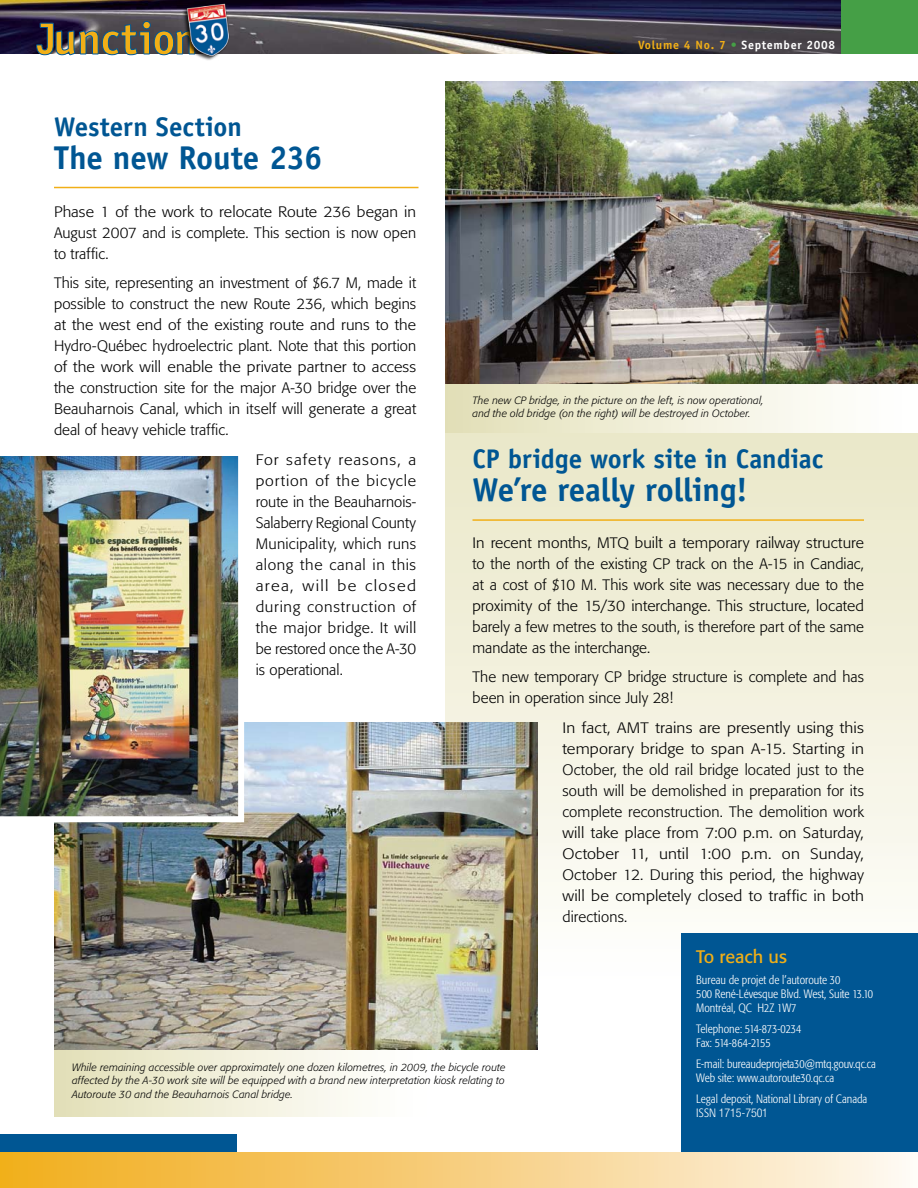
<style>
.page{position:relative;width:918px;height:1188px;background:#fff}
.page>*{position:absolute;margin:0;border:0;box-sizing:border-box;transform-origin:0 0}
.t1{font:700 33px "Officina Sans Std";letter-spacing:-.005em;color:#005693}
.t2{font:700 27px "Officina Sans Std";color:#005693}
.t3{font:18px "Formata";color:#f1af17}
.t4{font:300 15px/21px "Formata";letter-spacing:.005em;color:#000}
.t5{font:300 15px/21px "Formata";letter-spacing:.005em;color:#000;text-align:justify;scale:1.1 1}
.t6{font:300 15px/21px "Formata";letter-spacing:.005em;color:#000;text-align:justify;scale:1.05 1}
.t7{font:300 15px/21px "Formata";letter-spacing:.005em;color:#000;text-align:justify;scale:1.08 1}
.t8{font:300 15px/21px "Formata";letter-spacing:.005em;color:#000;text-align:justify;scale:1.06 1}
.t9{font:300 condensed 12px/14.2px "Formata";color:#fff}
.t10{font:700 12px "Officina Sans Std";letter-spacing:.055em;color:#fff}
.t11{font:300 condensed 12px "Helvetica Neue";letter-spacing:-.01em;color:#fff}
.t12{font:italic 300 10.5px/13.5px "Formata";letter-spacing:.015em;color:#000}
.s1{color:#f1af17}
.s2{color:#459f46}
.s3{font-family:"Formata"}
</style>
<div class="page">
<svg style="left:446px;top:433px;width:472px;height:615px"></svg>
<div style="left:682px;top:933px;width:236px;height:222px;background:#005693"></div>
<div style="left:0;top:1134px;width:236px;height:23px;background:#005693"></div>
<div style="left:0;top:1153px;width:918px;height:35px;background:linear-gradient(to right,#f1ab17,#fef6ef)"></div>
<img style="left:446px;top:81px;width:472px;height:304px">
<hr style="left:472px;top:519px;width:392px;height:2px;background:#f1af17">
<img style="left:54px;top:723px;width:484px;height:327px">
<hr style="left:54px;top:187px;width:364px;height:1px;background:#f1af17">
<div style="left:446px;top:385px;width:472px;height:48px;background:linear-gradient(to right,#e3e0b9,#fff)"></div>
<img style="left:0;top:456px;width:244px;height:366px">
<div style="left:54px;top:1050px;width:508px;height:66px;background:linear-gradient(to right,#e6e3bf,#fff)"></div>
<img style="left:0;top:0;width:841px;height:54px">
<div style="left:841px;top:0;width:77px;height:54px;background:#459f46"></div>
<svg style="left:36px;top:21px;width:145px;height:34px;background:#6f6548"></svg>
<img style="left:181px;top:0;width:53px;height:60px">
<h2 class="t2" style="left:54px;top:110px;width:189px">Western Section</h2>
<h1 class="t1" style="left:54px;top:137px;width:270px">The new Route 236</h1>
<p class="t8" style="left:54px;top:201px;width:343px">Phase 1 of the work to relocate Route 236 began in August 2007 and is complete. This section is now open to traffic.</p>
<p class="t4" style="left:54px;top:273px;width:364px;text-align:justify">This site, representing an investment of $6.7 M, made it possible to construct the new Route 236, which begins at the west end of the existing route and runs to the Hydro-Québec hydroelectric plant. Note that this portion of the work will enable the private partner to access the construction site for the major A-30 bridge over the Beauharnois Canal, which in itself will generate a great deal of heavy vehicle traffic.</p>
<p class="t7" style="left:256px;top:449px;width:150px">For safety reasons, a portion of the bicycle route in the Beauharnois-Salaberry Regional County Municipality, which runs along the canal in this area, will be closed during construction of the major bridge. It will be restored once the A-30 is operational.</p>
<p class="t10" style="left:638px;top:38px;width:199px"><span class="s1">Volume 4 No. 7</span> <span class="s2">•</span> September 2008</p>
<p class="t12" style="left:472px;top:394px;width:293px">The new CP bridge, in the picture on the left, is now operational, and the old bridge (on the right) will be destroyed in October.</p>
<h2 class="t2" style="left:472px;top:442px;width:352px">CP bridge work site in Candiac</h2>
<h1 class="t1" style="left:472px;top:470px;width:277px">We’re really rolling!</h1>
<p class="t6" style="left:472px;top:532px;width:374px">In recent months, MTQ built a temporary railway structure to the north of the existing CP track on the A-15 in Candiac, at a cost of $10 M. This work site was necessary due to the proximity of the 15/30 interchange. This structure, located barely a few metres to the south, is therefore part of the same mandate as the interchange.</p>
<p class="t4" style="left:472px;top:667px;width:393px">The new temporary CP bridge structure is complete and has been in operation since July 28!</p>
<p class="t5" style="left:562px;top:717px;width:276px">In fact, AMT trains are presently using this temporary bridge to span A-15. Starting in October, the old rail bridge located just to the south will be demolished in preparation for its complete reconstruction. The demolition work will take place from 7:00 p.m. on Saturday, October 11, until 1:00 p.m. on Sunday, October 12. During this period, the highway will be completely closed to traffic in both directions.</p>
<p class="t12" style="left:72px;top:1061px;width:435px;text-align:justify">While remaining accessible over approximately one dozen kilometres, in 2009, the bicycle route affected by the A-30 work site will be equipped with a brand new interpretation kiosk relating to Autoroute 30 and the Beauharnois Canal bridge.</p>
<p class="t3" style="left:696px;top:946px;width:92px">To reach us</p>
<p class="t9" style="left:696px;top:973px;width:178px">Bureau de projet de l’autoroute 30<br>500 René-Lévesque Blvd. West, Suite 13.10<br>Montréal, QC H2Z 1W7</p>
<p class="t9" style="left:696px;top:1022px;width:107px">Telephone: 514-873-0234<br>Fax: 514-864-2155</p>
<p class="t9" style="left:696px;top:1057px;width:181px">E-mail: bureaudeprojeta30@mtq.gouv.qc.ca<br>Web site: www.autoroute30.qc.ca</p>
<p class="t9" style="left:696px;top:1092px;width:173px">Legal deposit, National Library of Canada</p>
<p class="t11" style="left:696px;top:1106px;width:73px"><span class="s3">ISSN</span> 1715-7501</p>
</div>
